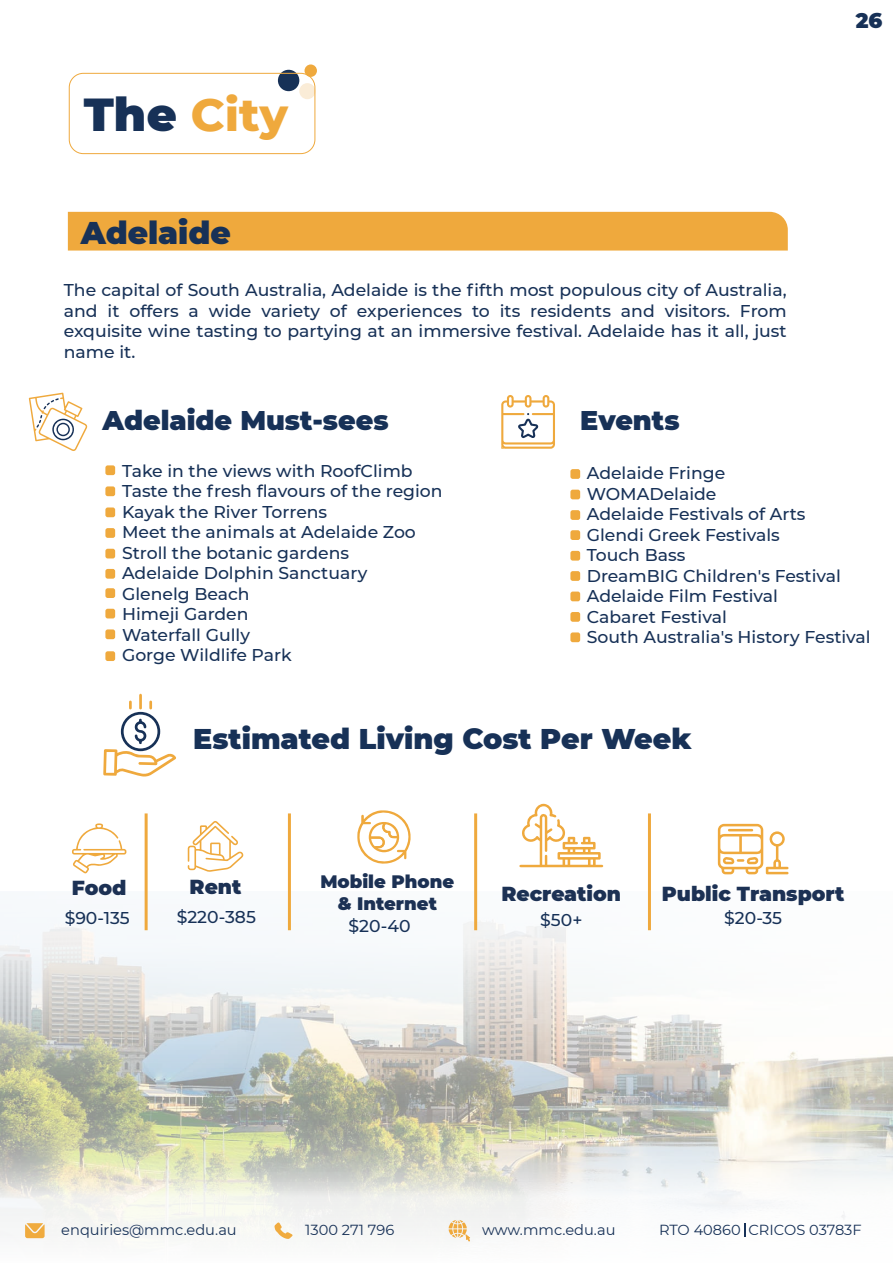
<style>
.page{position:relative;width:893px;height:1263px;background:#fff}
.page>*{position:absolute;margin:0;border:0;box-sizing:border-box;transform-origin:0 0}
.t1{font:800 46.2px "Montserrat";color:#efa93d}
.t2{font:900 31.35px "Montserrat";color:#173157}
.t3{font:900 28.5px "Montserrat";color:#173157}
.t4{font:900 27px "Montserrat";color:#173157}
.t5{font:900 21px "Montserrat";color:#173157}
.t6{font:900 20.25px "Montserrat";color:#1c3154}
.t7{font:900 18px/21.6px "Montserrat";color:#1c3154;text-align:center}
.t8{font:500 17.1px/20.5px "Montserrat";color:#173157}
.t9{font:14.55px "Montserrat";color:#173157}
.s1{font-weight:900;color:#173157}
</style>
<div class="page">
<svg style="left:0;top:813px;width:789px;height:226px"></svg>
<svg style="left:357px;top:810px;width:54px;height:54px"></svg>
<div style="left:105px;top:465px;width:10px;height:10px;background:#efa93d;border-radius:2px"></div>
<div style="left:105px;top:486px;width:10px;height:10px;background:#efa93d;border-radius:2px"></div>
<div style="left:105px;top:507px;width:10px;height:10px;background:#efa93d;border-radius:2px"></div>
<div style="left:105px;top:528px;width:10px;height:10px;background:#efa93d;border-radius:2px"></div>
<div style="left:105px;top:549px;width:10px;height:9px;background:#efa93d;border-radius:2px"></div>
<div style="left:105px;top:569px;width:10px;height:10px;background:#efa93d;border-radius:2px"></div>
<div style="left:105px;top:588px;width:10px;height:10px;background:#efa93d;border-radius:2px"></div>
<div style="left:105px;top:629px;width:10px;height:10px;background:#efa93d;border-radius:2px"></div>
<div style="left:105px;top:609px;width:10px;height:9px;background:#efa93d;border-radius:2px"></div>
<div style="left:570px;top:469px;width:10px;height:10px;background:#efa93d;border-radius:2px"></div>
<div style="left:570px;top:510px;width:10px;height:10px;background:#efa93d;border-radius:2px"></div>
<div style="left:570px;top:490px;width:10px;height:9px;background:#efa93d;border-radius:2px"></div>
<div style="left:570px;top:530px;width:10px;height:10px;background:#efa93d;border-radius:2px"></div>
<div style="left:570px;top:551px;width:10px;height:10px;background:#efa93d;border-radius:2px"></div>
<div style="left:570px;top:571px;width:10px;height:10px;background:#efa93d;border-radius:2px"></div>
<div style="left:570px;top:592px;width:10px;height:9px;background:#efa93d;border-radius:2px"></div>
<div style="left:570px;top:612px;width:10px;height:10px;background:#efa93d;border-radius:2px"></div>
<div style="left:570px;top:632px;width:10px;height:10px;background:#efa93d;border-radius:2px"></div>
<div style="left:105px;top:651px;width:10px;height:10px;background:#efa93d;border-radius:2px"></div>
<svg style="left:718px;top:824px;width:70px;height:50px"></svg>
<svg style="left:519px;top:804px;width:84px;height:63px"></svg>
<svg style="left:501px;top:395px;width:54px;height:54px"></svg>
<svg style="left:103px;top:694px;width:73px;height:83px"></svg>
<svg style="left:72px;top:823px;width:54px;height:51px"></svg>
<svg style="left:188px;top:820px;width:55px;height:52px"></svg>
<svg style="left:29px;top:393px;width:59px;height:58px"></svg>
<hr style="left:145px;top:813px;width:3px;height:117px;background:#efa93d">
<hr style="left:288px;top:813px;width:3px;height:117px;background:#efa93d">
<hr style="left:474px;top:813px;width:3px;height:117px;background:#efa93d">
<hr style="left:648px;top:813px;width:3px;height:117px;background:#efa93d">
<div style="left:278px;top:70px;width:21px;height:21px;background:#173157;border-radius:50%"></div>
<div style="left:305px;top:64px;width:12px;height:13px;background:#efa93d;border-radius:50%"></div>
<div style="left:299px;top:83px;width:16px;height:16px;background:#faecd7;border-radius:50%"></div>
<div style="left:68px;top:212px;width:720px;height:39px;background:#efa93d"></div>
<div style="left:69px;top:73px;width:246px;height:81px;border:1px solid #efa93d;border-radius:14px"></div>
<svg style="left:0;top:1039px;width:893px;height:203px"></svg>
<svg style="left:449px;top:1220px;width:21px;height:21px"></svg>
<svg style="left:275px;top:1222px;width:17px;height:17px"></svg>
<svg style="left:25px;top:1223px;width:20px;height:15px"></svg>
<svg style="left:744px;top:1223px;width:1px;height:14px"></svg>
<h1 class="t1" style="left:84px;top:81px;width:206px"><span class="s1">The</span> City</h1>
<h2 class="t2" style="left:81px;top:209px;width:152px">Adelaide</h2>
<p class="t8" style="left:64px;top:279px;width:724px;text-align:justify">The capital of South Australia, Adelaide is the fifth most populous city of Australia, and it offers a wide variety of experiences to its residents and visitors. From exquisite wine tasting to partying at an immersive festival. Adelaide has it all, just name it.</p>
<p class="t5" style="left:856px;top:5px;width:28px">26</p>
<h3 class="t4" style="left:102px;top:400px;width:288px">Adelaide Must-sees</h3>
<p class="t8" style="left:122px;top:460px;width:322px">Take in the views with RoofClimb<br>Taste the fresh flavours of the region<br>Kayak the River Torrens<br>Meet the animals at Adelaide Zoo<br>Stroll the botanic gardens<br>Adelaide Dolphin Sanctuary<br>Glenelg Beach<br>Himeji Garden<br>Waterfall Gully<br>Gorge Wildlife Park</p>
<h3 class="t4" style="left:580px;top:400px;width:101px">Events</h3>
<p class="t8" style="left:587px;top:462px;width:285px">Adelaide Fringe<br>WOMADelaide<br>Adelaide Festivals of Arts<br>Glendi Greek Festivals<br>Touch Bass<br>DreamBIG Children's Festival<br>Adelaide Film Festival<br>Cabaret Festival<br>South Australia's History Festival</p>
<p class="t6" style="left:72px;top:872px;width:56px">Food</p>
<p class="t8" style="left:65px;top:907px;width:67px">$90-135</p>
<h3 class="t3" style="left:193px;top:718px;width:500px">Estimated Living Cost Per Week</h3>
<p class="t6" style="left:190px;top:871px;width:53px">Rent</p>
<p class="t8" style="left:177px;top:906px;width:81px">$220-385</p>
<p class="t7" style="left:320px;top:869px;width:135px">Mobile Phone &amp; Internet</p>
<p class="t8" style="left:349px;top:915px;width:63px">$20-40</p>
<p class="t6" style="left:501px;top:878px;width:121px">Recreation</p>
<p class="t8" style="left:540px;top:909px;width:44px">$50+</p>
<p class="t6" style="left:662px;top:879px;width:184px">Public Transport</p>
<p class="t8" style="left:724px;top:907px;width:60px">$20-35</p>
<p class="t9" style="left:61px;top:1220px;width:177px">enquiries@mmc.edu.au</p>
<p class="t9" style="left:305px;top:1220px;width:90px">1300 271 796</p>
<p class="t9" style="left:482px;top:1220px;width:135px">www.mmc.edu.au</p>
<p class="t9" style="left:659px;top:1220px;width:204px">RTO 40860 CRICOS 03783F</p>
</div>
